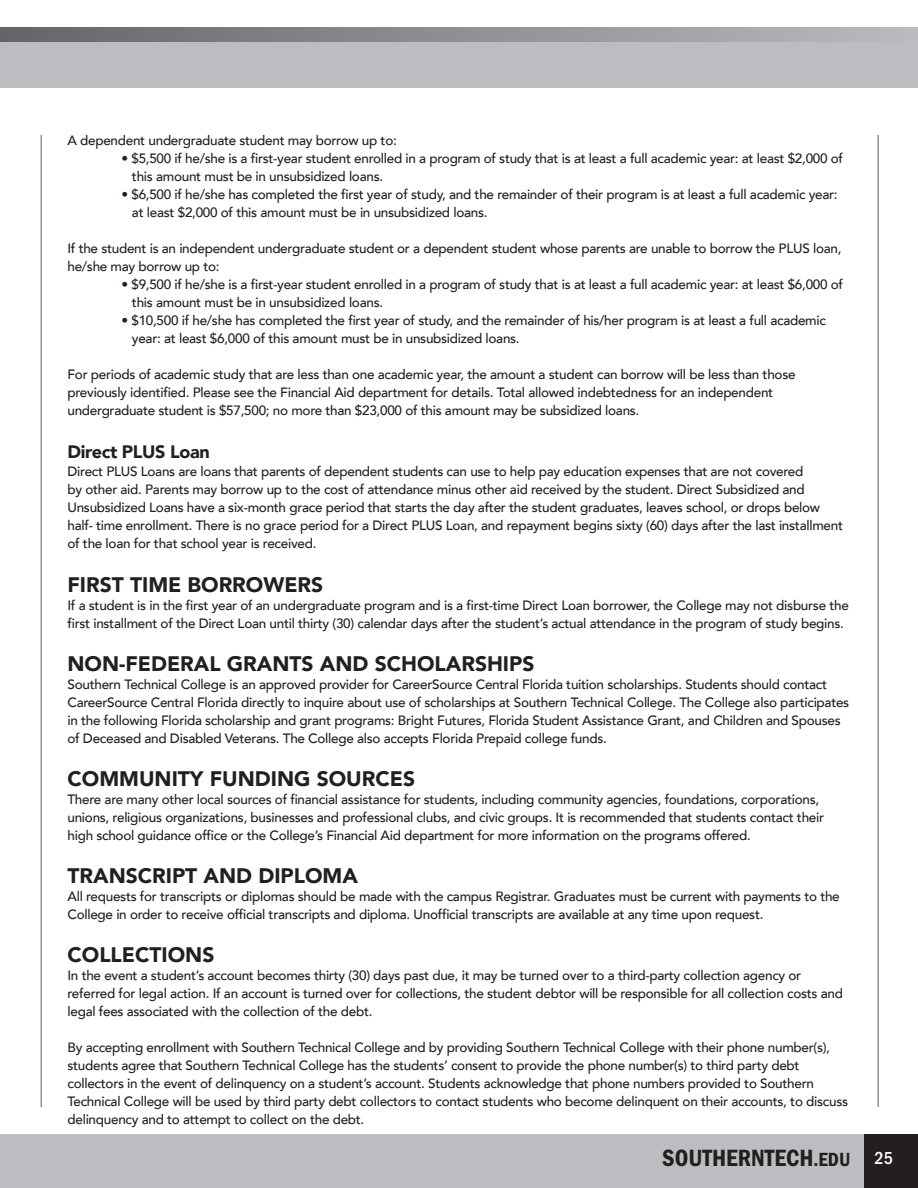
<style>
.page{position:relative;width:918px;height:1188px;background:#fff}
.page>*{position:absolute;margin:0;border:0;box-sizing:border-box;transform-origin:0 0}
.t1{font:600 condensed 24.45px "Franklin Gothic";color:#231f20}
.t2{font:900 21px "Avenir LT";color:#231f20}
.t3{font:900 18px "Avenir LT";letter-spacing:-.02em;color:#231f20}
.t4{font:500 13.5px/18px "Avenir LT";letter-spacing:-.02em;color:#231f20}
.s1{font-size:19.8px}
.s2{font-weight:500;font-size:18px;color:#fff}
</style>
<div class="page">
<div style="left:0;top:41px;width:918px;height:47px;background:#bcbdc0"></div>
<div style="left:864px;top:1134px;width:54px;height:54px;background:#231f20"></div>
<svg style="left:0;top:27px;width:918px;height:14px;background:#8e8f93"></svg>
<div style="left:0;top:1134px;width:864px;height:54px;background:#bcbdc0"></div>
<hr style="left:40px;top:135px;width:2px;height:972px;background:#939598">
<hr style="left:878px;top:135px;width:1px;height:972px;background:#939598">
<p class="t4" style="left:68px;top:132px;width:331px">A dependent undergraduate student may borrow up to:</p>
<p class="t4" style="left:132px;top:150px;width:713px;text-indent:-10px">• $5,500 if he/she is a first-year student enrolled in a program of study that is at least a full academic year: at least $2,000 of this amount must be in unsubsidized loans.</p>
<p class="t4" style="left:132px;top:186px;width:707px;text-indent:-10px">• $6,500 if he/she has completed the first year of study, and the remainder of their program is at least a full academic year: at least $2,000 of this amount must be in unsubsidized loans.</p>
<p class="t4" style="left:68px;top:240px;width:776px">If the student is an independent undergraduate student or a dependent student whose parents are unable to borrow the PLUS loan, he/she may borrow up to:</p>
<p class="t4" style="left:132px;top:276px;width:713px;text-indent:-10px">• $9,500 if he/she is a first-year student enrolled in a program of study that is at least a full academic year: at least $6,000 of this amount must be in unsubsidized loans.</p>
<p class="t4" style="left:132px;top:312px;width:696px;text-indent:-10px">• $10,500 if he/she has completed the first year of study, and the remainder of his/her program is at least a full academic year: at least $6,000 of this amount must be in unsubsidized loans.</p>
<p class="t4" style="left:68px;top:366px;width:730px">For periods of academic study that are less than one academic year, the amount a student can borrow will be less than those previously identified. Please see the Financial Aid department for details. Total allowed indebtedness for an independent undergraduate student is $57,500; no more than $23,000 of this amount may be subsidized loans.</p>
<h3 class="t3" style="left:68px;top:441px;width:144px">Direct PLUS Loan</h3>
<p class="t4" style="left:68px;top:463px;width:777px">Direct PLUS Loans are loans that parents of dependent students can use to help pay education expenses that are not covered<br>by other aid. Parents may borrow up to the cost of attendance minus other aid received by the student. Direct Subsidized and Unsubsidized Loans have a six-month grace period that starts the day after the student graduates, leaves school, or drops below half- time enrollment. There is no grace period for a Direct PLUS Loan, and repayment begins sixty (60) days after the last installment of the loan for that school year is received.</p>
<h2 class="t2" style="left:68px;top:572px;width:257px">FIRST TIME BORROWERS</h2>
<p class="t4" style="left:68px;top:596px;width:783px">If a student is in the first year of an undergraduate program and is a first-time Direct Loan borrower, the College may not disburse the first installment of the Direct Loan until thirty (30) calendar days after the student’s actual attendance in the program of study begins.</p>
<h2 class="t2" style="left:68px;top:651px;width:468px">NON-FEDERAL GRANTS AND SCHOLARSHIPS</h2>
<p class="t4" style="left:68px;top:675px;width:783px">Southern Technical College is an approved provider for CareerSource Central Florida tuition scholarships. Students should contact CareerSource Central Florida directly to inquire about use of scholarships at Southern Technical College. The College also participates in the following Florida scholarship and grant programs: Bright Futures, Florida Student Assistance Grant, and Children and Spouses of Deceased and Disabled Veterans. The College also accepts Florida Prepaid college funds.</p>
<h2 class="t2" style="left:68px;top:766px;width:349px">COMMUNITY FUNDING SOURCES</h2>
<p class="t4" style="left:68px;top:791px;width:758px">There are many other local sources of financial assistance for students, including community agencies, foundations, corporations, unions, religious organizations, businesses and professional clubs, and civic groups. It is recommended that students contact their high school guidance office or the College’s Financial Aid department for more information on the programs offered.</p>
<h2 class="t2" style="left:68px;top:863px;width:292px">TRANSCRIPT AND DIPLOMA</h2>
<p class="t4" style="left:68px;top:888px;width:774px">All requests for transcripts or diplomas should be made with the campus Registrar. Graduates must be current with payments to the<br>College in order to receive official transcripts and diploma. Unofficial transcripts are available at any time upon request.</p>
<h2 class="t2" style="left:68px;top:942px;width:148px">COLLECTIONS</h2>
<p class="t4" style="left:68px;top:967px;width:777px">In the event a student’s account becomes thirty (30) days past due, it may be turned over to a third-party collection agency or referred for legal action. If an account is turned over for collections, the student debtor will be responsible for all collection costs and legal fees associated with the collection of the debt.</p>
<p class="t4" style="left:68px;top:1039px;width:782px">By accepting enrollment with Southern Technical College and by providing Southern Technical College with their phone number(s), students agree that Southern Technical College has the students’ consent to provide the phone number(s) to third party debt collectors in the event of delinquency on a student’s account. Students acknowledge that phone numbers provided to Southern Technical College will be used by third party debt collectors to contact students who become delinquent on their accounts, to discuss delinquency and to attempt to collect on the debt.</p>
<h1 class="t1" style="left:662px;top:1144px;width:232px">SOUTHERNTECH<span class="s1">.EDU</span> <span class="s2">25</span></h1>
</div>
